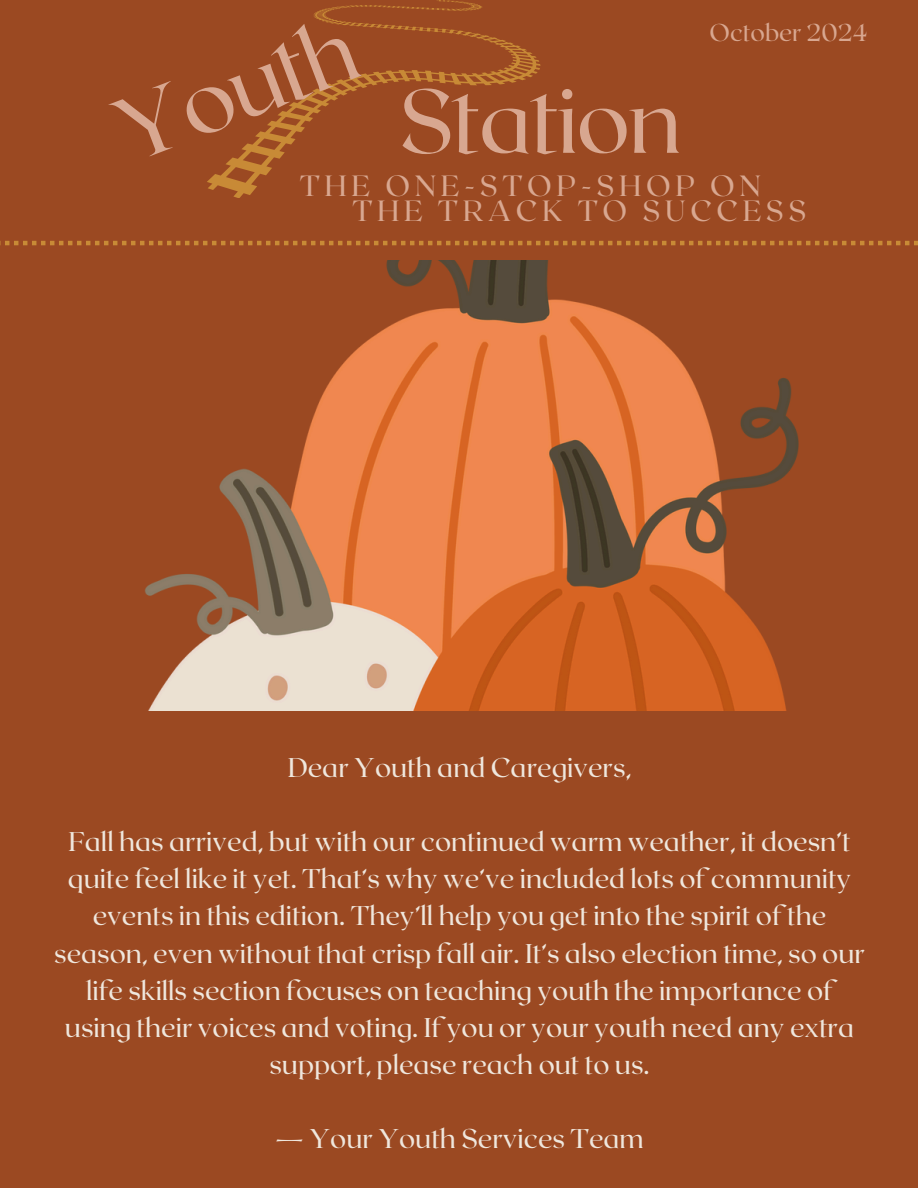
<style>
.page{position:relative;width:918px;height:1188px;background:#9b4922}
.page>*{position:absolute;margin:0;border:0;box-sizing:border-box;transform-origin:0 0}
.t1{font:90px "Roxborough CF";letter-spacing:-.02em;color:#d8a790}
.t2{font:29.25px "Roxborough CF";letter-spacing:.16em;color:#d8a790}
.t3{font:27px/37.2px "Roxborough CF";color:#efe7dd;text-align:center}
.t4{font:24.3px "Roxborough CF";color:#d8a790}
</style>
<div class="page">
<svg style="left:207px;top:0;width:333px;height:198px"></svg>
<svg style="left:0;top:241px;width:918px;height:4px"></svg>
<img style="left:145px;top:261px;width:654px;height:450px">
<p class="t1" style="left:97px;top:80px;width:253px;rotate:-21deg">Youth</p>
<h1 class="t1" style="left:399px;top:63px;width:285px">Station</h1>
<h1 class="t4" style="left:710px;top:17px;width:159px">October 2024</h1>
<h2 class="t2" style="left:300px;top:167px;width:463px">THE ONE-STOP-SHOP ON</h2>
<p class="t2" style="left:352px;top:192px;width:455px">THE TRACK TO SUCCESS</p>
<p class="t3" style="left:288px;top:747px;width:345px">Dear Youth and Caregivers,</p>
<h3 class="t3" style="left:54px;top:822px;width:812px">Fall has arrived, but with our continued warm weather, it doesn’t quite feel like it yet. That’s why we’ve included lots of community events in this edition. They’ll help you get into the spirit of the season, even without that crisp fall air. It’s also election time, so our life skills section focuses on teaching youth the importance of using their voices and voting. If you or your youth need any extra support, please reach out to us.</h3>
<h3 class="t3" style="left:275px;top:1119px;width:370px">— Your Youth Services Team</h3>
</div>
